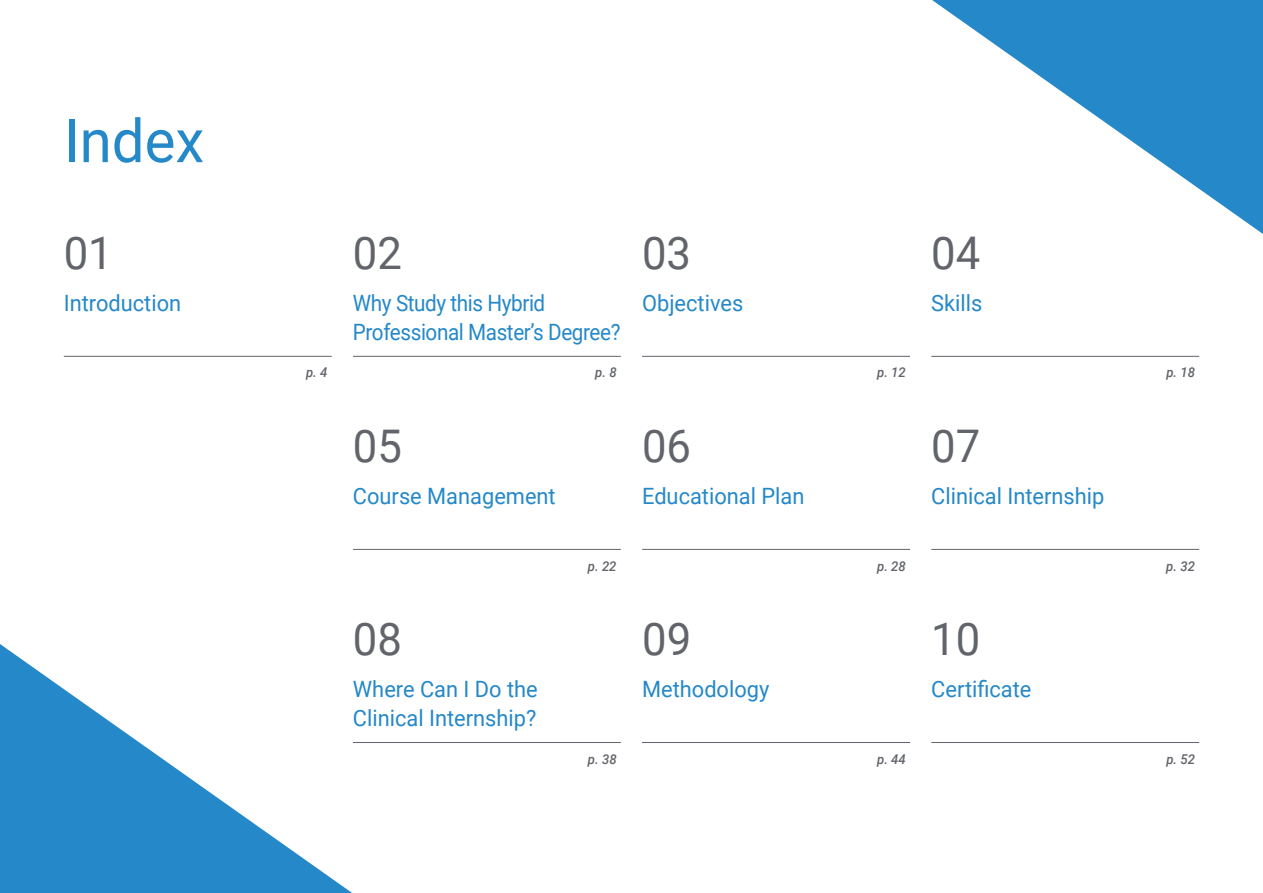
<style>
.page{position:relative;width:1263px;height:893px;background:#fff}
.page>*{position:absolute;margin:0;border:0;box-sizing:border-box;transform-origin:0 0}
.t1{font:60px "Roboto";color:#2488c9}
.t2{font:45px "Roboto";color:#61646a}
.t3{font:22.5px "Roboto";color:#2488c9}
.t4{font:22.5px/28.5px "Roboto";letter-spacing:-.02em;color:#2488c9;scale:.92 1}
.t5{font:italic 500 13.5px "Roboto";color:#61646a}
</style>
<div class="page">
<svg style="left:0;top:644px;width:352px;height:249px"></svg>
<svg style="left:932px;top:0;width:331px;height:234px"></svg>
<hr style="left:353px;top:356px;width:268px;height:1px;background:#61646a">
<hr style="left:642px;top:356px;width:268px;height:1px;background:#61646a">
<hr style="left:931px;top:356px;width:268px;height:1px;background:#61646a">
<hr style="left:642px;top:549px;width:268px;height:1px;background:#61646a">
<hr style="left:353px;top:549px;width:268px;height:1px;background:#61646a">
<hr style="left:931px;top:549px;width:268px;height:1px;background:#61646a">
<hr style="left:353px;top:742px;width:268px;height:1px;background:#61646a">
<hr style="left:642px;top:742px;width:268px;height:1px;background:#61646a">
<hr style="left:931px;top:742px;width:268px;height:1px;background:#61646a">
<hr style="left:64px;top:356px;width:268px;height:1px;background:#61646a">
<h1 class="t1" style="left:64px;top:99px;width:142px">Index</h1>
<h2 class="t2" style="left:64px;top:221px;width:51px">01</h2>
<p class="t3" style="left:64px;top:287px;width:119px">Introduction</p>
<p class="t5" style="left:306px;top:363px;width:23px">p. 4</p>
<h2 class="t2" style="left:353px;top:221px;width:51px">02</h2>
<h2 class="t2" style="left:642px;top:221px;width:51px">03</h2>
<h2 class="t2" style="left:931px;top:221px;width:51px">04</h2>
<p class="t4" style="left:353px;top:288px;width:292px">Why Study this Hybrid<br>Professional Master’s Degree?</p>
<p class="t3" style="left:642px;top:287px;width:103px">Objectives</p>
<p class="t3" style="left:931px;top:287px;width:53px">Skills</p>
<p class="t5" style="left:595px;top:363px;width:23px">p. 8</p>
<p class="t5" style="left:877px;top:363px;width:30px">p. 12</p>
<p class="t5" style="left:1166px;top:363px;width:30px">p. 18</p>
<h2 class="t2" style="left:353px;top:414px;width:51px">05</h2>
<h2 class="t2" style="left:642px;top:414px;width:51px">06</h2>
<h2 class="t2" style="left:931px;top:414px;width:51px">07</h2>
<p class="t3" style="left:353px;top:480px;width:204px">Course Management</p>
<p class="t3" style="left:642px;top:480px;width:164px">Educational Plan</p>
<p class="t3" style="left:931px;top:480px;width:175px">Clinical Internship</p>
<p class="t5" style="left:588px;top:556px;width:30px">p. 22</p>
<p class="t5" style="left:877px;top:556px;width:30px">p. 28</p>
<p class="t5" style="left:1166px;top:556px;width:30px">p. 32</p>
<h2 class="t2" style="left:353px;top:607px;width:51px">08</h2>
<h2 class="t2" style="left:642px;top:607px;width:51px">09</h2>
<h2 class="t2" style="left:931px;top:607px;width:51px">10</h2>
<p class="t3" style="left:353px;top:673px;width:186px">Where Can I Do the</p>
<p class="t3" style="left:642px;top:673px;width:129px">Methodology</p>
<p class="t3" style="left:353px;top:702px;width:185px">Clinical Internship?</p>
<p class="t3" style="left:931px;top:673px;width:102px">Certificate</p>
<p class="t5" style="left:588px;top:749px;width:30px">p. 38</p>
<p class="t5" style="left:877px;top:749px;width:30px">p. 44</p>
<p class="t5" style="left:1166px;top:749px;width:30px">p. 52</p>
</div>
